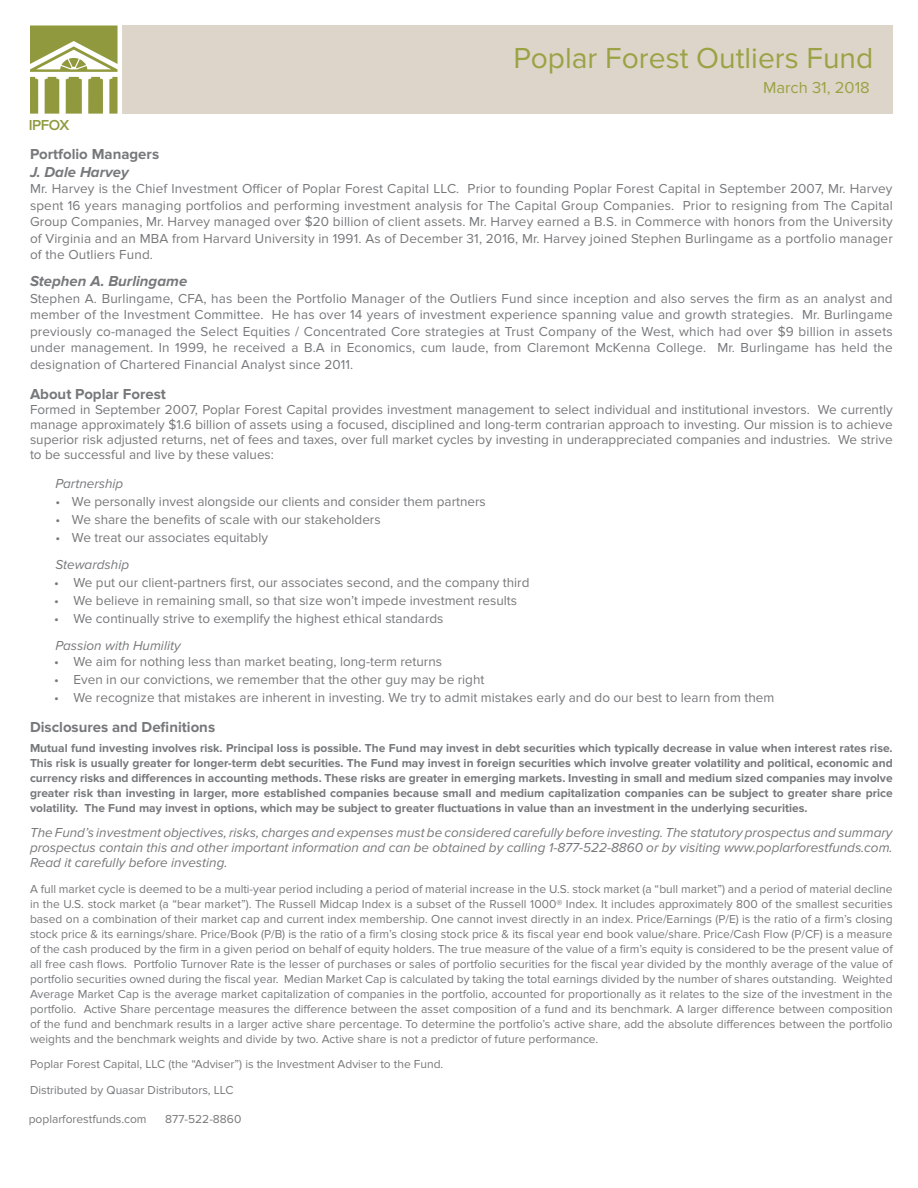
<style>
.page{position:relative;width:918px;height:1188px;background:#fff}
.page>*{position:absolute;margin:0;border:0;box-sizing:border-box;transform-origin:0 0}
.t1{font:30px "Proxima Nova";color:#9aa244}
.t2{font:16.5px "Proxima Nova";color:#9aa244}
.t3{font:700 15px "Proxima Nova";color:#77787b}
.t4{font:italic 700 15px "Proxima Nova";color:#77787b}
.t5{font:600 15px "Proxima Nova";letter-spacing:-.03em;color:#91993e}
.t6{font:13.5px/16.5px "Proxima Nova";color:#77787b;text-align:justify}
.t7{font:italic 13.5px/15px "Proxima Nova";color:#77787b;text-align:justify}
.t8{font:12px/15px "Proxima Nova";color:#77787b;text-align:justify}
.t9{font:700 12px/15px "Proxima Nova";color:#77787b;text-align:justify}
</style>
<div class="page">
<div style="left:123px;top:26px;width:770px;height:88px;background:#ddd5c9"></div>
<svg style="left:30px;top:25px;width:88px;height:89px"></svg>
<h1 class="t1" style="left:514px;top:41px;width:361px">Poplar Forest Outliers Fund</h1>
<p class="t5" style="left:29px;top:116px;width:42px">IPFOX</p>
<p class="t2" style="left:763px;top:78px;width:108px">March 31, 2018</p>
<p class="t3" style="left:30px;top:145px;width:131px">Portfolio Managers</p>
<p class="t4" style="left:30px;top:163px;width:100px">J. Dale Harvey</p>
<p class="t6" style="left:30px;top:181px;width:864px">Mr. Harvey is the Chief Investment Officer of Poplar Forest Capital LLC. Prior to founding Poplar Forest Capital in September 2007, Mr. Harvey spent 16 years managing portfolios and performing investment analysis for The Capital Group Companies. Prior to resigning from The Capital Group Companies, Mr. Harvey managed over $20 billion of client assets. Mr. Harvey earned a B.S. in Commerce with honors from the University of Virginia and an MBA from Harvard University in 1991. As of December 31, 2016, Mr. Harvey joined Stephen Burlingame as a portfolio manager of the Outliers Fund.</p>
<p class="t4" style="left:30px;top:273px;width:159px">Stephen A. Burlingame</p>
<p class="t6" style="left:30px;top:290px;width:864px">Stephen A. Burlingame, CFA, has been the Portfolio Manager of the Outliers Fund since inception and also serves the firm as an analyst and member of the Investment Committee. He has over 14 years of investment experience spanning value and growth strategies. Mr. Burlingame previously co-managed the Select Equities / Concentrated Core strategies at Trust Company of the West, which had over $9 billion in assets under management. In 1999, he received a B.A in Economics, cum laude, from Claremont McKenna College. Mr. Burlingame has held the designation of Chartered Financial Analyst since 2011.</p>
<p class="t3" style="left:30px;top:385px;width:137px">About Poplar Forest</p>
<p class="t6" style="left:30px;top:402px;width:864px;line-height:15px">Formed in September 2007, Poplar Forest Capital provides investment management to select individual and institutional investors. We currently manage approximately $1.6 billion of assets using a focused, disciplined and long-term contrarian approach to investing. Our mission is to achieve superior risk adjusted returns, net of fees and taxes, over full market cycles by investing in underappreciated companies and industries. We strive to be successful and live by these values:</p>
<p class="t7" style="left:56px;top:476px;width:69px">Partnership</p>
<p class="t6" style="left:56px;top:493px;width:432px">• We personally invest alongside our clients and consider them partners</p>
<p class="t6" style="left:56px;top:511px;width:327px">• We share the benefits of scale with our stakeholders</p>
<p class="t6" style="left:56px;top:529px;width:214px">• We treat our associates equitably</p>
<p class="t7" style="left:56px;top:557px;width:75px">Stewardship</p>
<p class="t6" style="left:54px;top:574px;width:477px">• We put our client-partners first, our associates second, and the company third</p>
<p class="t6" style="left:54px;top:592px;width:465px">• We believe in remaining small, so that size won’t impede investment results</p>
<p class="t6" style="left:54px;top:610px;width:391px">• We continually strive to exemplify the highest ethical standards</p>
<p class="t7" style="left:56px;top:638px;width:127px">Passion with Humility</p>
<p class="t6" style="left:54px;top:654px;width:390px">• We aim for nothing less than market beating, long-term returns</p>
<p class="t6" style="left:54px;top:672px;width:432px">• Even in our convictions, we remember that the other guy may be right</p>
<p class="t6" style="left:54px;top:690px;width:722px">• We recognize that mistakes are inherent in investing. We try to admit mistakes early and do our best to learn from them</p>
<p class="t3" style="left:30px;top:719px;width:187px">Disclosures and Definitions</p>
<p class="t9" style="left:30px;top:740px;width:864px">Mutual fund investing involves risk. Principal loss is possible. The Fund may invest in debt securities which typically decrease in value when interest rates rise.<br>This risk is usually greater for longer-term debt securities. The Fund may invest in foreign securities which involve greater volatility and political, economic and currency risks and differences in accounting methods. These risks are greater in emerging markets. Investing in small and medium sized companies may involve greater risk than investing in larger, more established companies because small and medium capitalization companies can be subject to greater share price volatility. The Fund may invest in options, which may be subject to greater fluctuations in value than an investment in the underlying securities.</p>
<p class="t7" style="left:30px;top:826px;width:864px">The Fund’s investment objectives, risks, charges and expenses must be considered carefully before investing. The statutory prospectus and summary prospectus contain this and other important information and can be obtained by calling 1-877-522-8860 or by visiting www.poplarforestfunds.com.<br>Read it carefully before investing.</p>
<p class="t8" style="left:30px;top:881px;width:864px">A full market cycle is deemed to be a multi-year period including a period of material increase in the U.S. stock market (a “bull market”) and a period of material decline in the U.S. stock market (a “bear market”). The Russell Midcap Index is a subset of the Russell 1000® Index. It includes approximately 800 of the smallest securities based on a combination of their market cap and current index membership. One cannot invest directly in an index. Price/Earnings (P/E) is the ratio of a firm’s closing stock price &amp; its earnings/share. Price/Book (P/B) is the ratio of a firm’s closing stock price &amp; its fiscal year end book value/share. Price/Cash Flow (P/CF) is a measure of the cash produced by the firm in a given period on behalf of equity holders. The true measure of the value of a firm’s equity is considered to be the present value of all free cash flows. Portfolio Turnover Rate is the lesser of purchases or sales of portfolio securities for the fiscal year divided by the monthly average of the value of portfolio securities owned during the fiscal year. Median Market Cap is calculated by taking the total earnings divided by the number of shares outstanding. Weighted Average Market Cap is the average market capitalization of companies in the portfolio, accounted for proportionally as it relates to the size of the investment in the portfolio. Active Share percentage measures the difference between the asset composition of a fund and its benchmark. A larger difference between composition of the fund and benchmark results in a larger active share percentage. To determine the portfolio’s active share, add the absolute differences between the portfolio weights and the benchmark weights and divide by two. Active share is not a predictor of future performance.</p>
<p class="t8" style="left:30px;top:1052px;width:415px;line-height:25.5px">Poplar Forest Capital, LLC (the “Adviser”) is the Investment Adviser to the Fund.<br>Distributed by Quasar Distributors, LLC</p>
<p class="t8" style="left:29px;top:1112px;width:119px">poplarforestfunds.com</p>
<p class="t8" style="left:165px;top:1112px;width:78px">877-522-8860</p>
</div>
